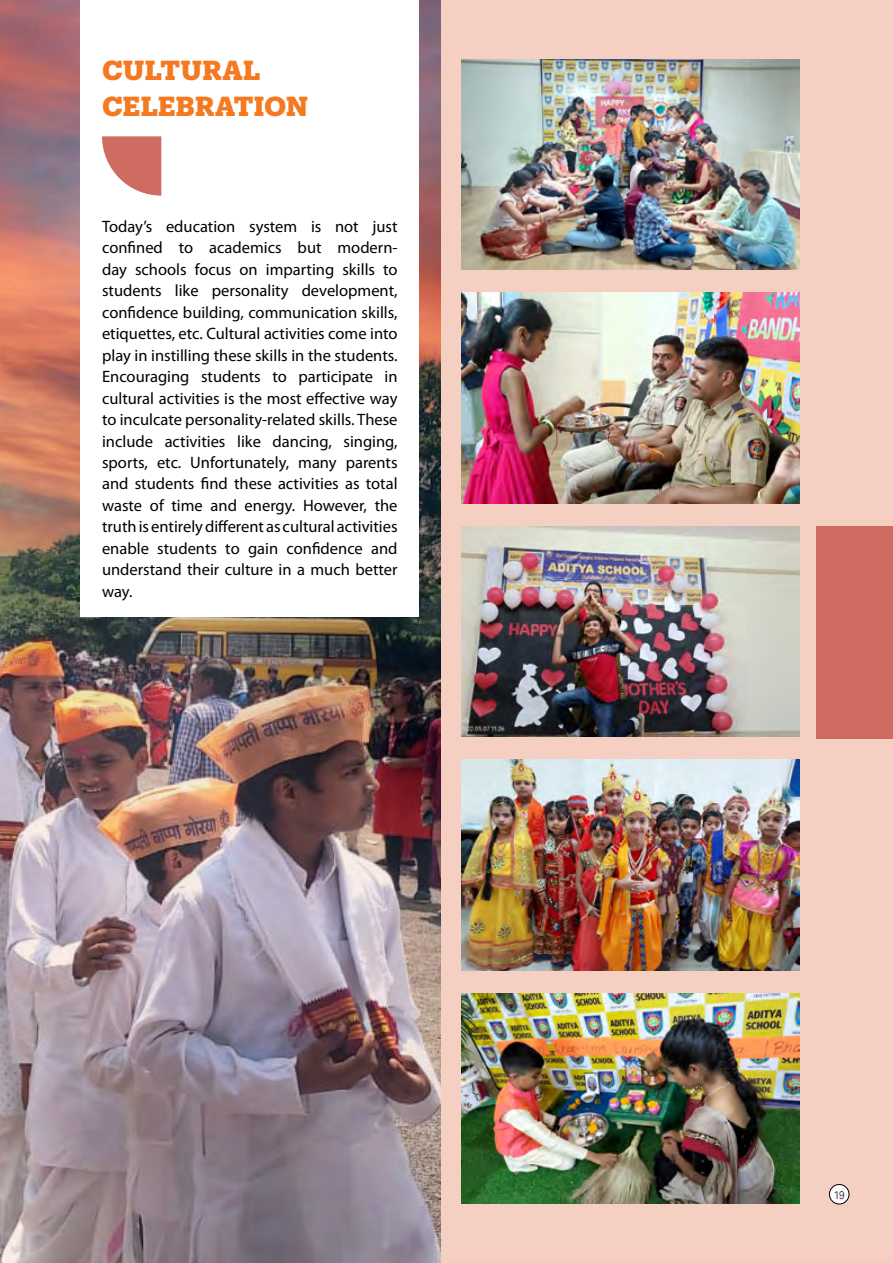
<style>
.page{position:relative;width:893px;height:1263px;background:#f5d0c2}
.page>*{position:absolute;margin:0;border:0;box-sizing:border-box;transform-origin:0 0}
.t1{font:700 27px/35.1px "Produkt";letter-spacing:.005em;color:#f47920}
.t2{font:16.5px/21.5px "Myriad Pro";color:#000;text-align:justify}
.t3{font:300 11.1px "Aktiv Grotesk Cd Trial";color:#000}
</style>
<div class="page">
<img style="left:0;top:0;width:440px;height:1263px">
<div style="left:81px;top:0;width:338px;height:617px;background:#fff"></div>
<svg style="left:102px;top:136px;width:59px;height:60px"></svg>
<img style="left:461px;top:526px;width:338px;height:211px">
<img style="left:461px;top:60px;width:338px;height:210px">
<img style="left:461px;top:293px;width:338px;height:210px">
<img style="left:461px;top:760px;width:338px;height:210px">
<img style="left:461px;top:993px;width:338px;height:210px">
<div style="left:816px;top:526px;width:77px;height:213px;background:#ce6c61"></div>
<div style="left:829px;top:1184px;width:20px;height:20px;background:#fff;border-radius:50%"></div>
<div style="left:829px;top:1184px;width:20px;height:20px;border:1px solid #000;border-radius:50%"></div>
<h1 class="t1" style="left:102px;top:51px;width:208px">CULTURAL<br>CELEBRATION</h1>
<p class="t2" style="left:102px;top:215px;width:297px">Today’s education system is not just confined to academics but modern&shy;day schools focus on imparting skills to students like personality development, confidence building, communication skills, etiquettes, etc. Cultural activities come into play in instilling these skills in the students.<br>Encouraging students to participate in cultural activities is the most effective way to inculcate personality-related skills. These include activities like dancing, singing, sports, etc. Unfortunately, many parents and students find these activities as total waste of time and energy. However, the truth is entirely different as cultural activities enable students to gain confidence and understand their culture in a much better way.</p>
<p class="t3" style="left:834px;top:1188px;width:13px">19</p>
</div>
